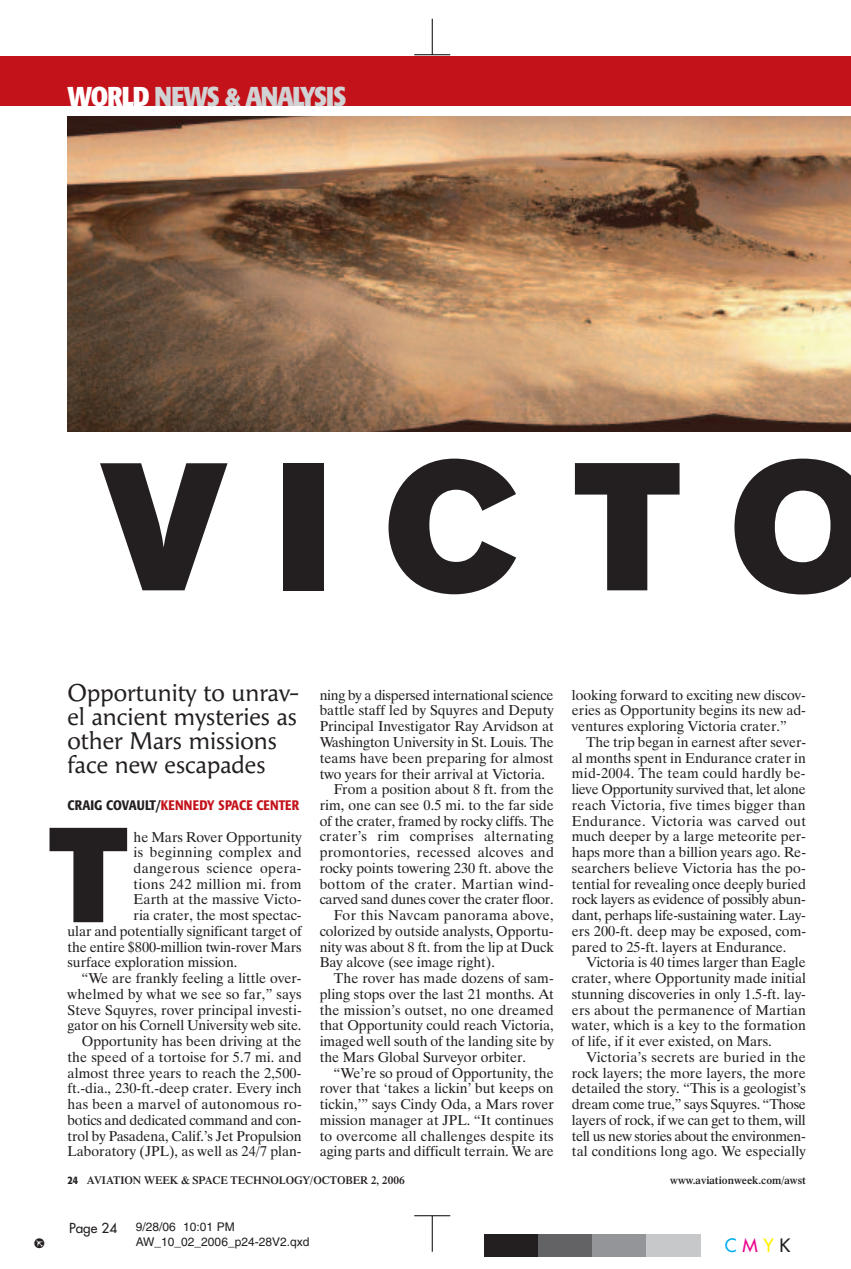
<style>
.page{position:relative;width:851px;height:1269px;background:#fff}
.page>*{position:absolute;margin:0;border:0;box-sizing:border-box;transform-origin:0 0}
.t1{font:180px "Akzidenz Grotesk BE Super";letter-spacing:.285em;color:#231f20}
.t2{font:133.5px "Akzidenz Grotesk BE Super";color:#231f20}
.t3{font:700 condensed 27px "Formata";letter-spacing:-.05em;color:#d1d2d4}
.t4{font:24px/24px "Angie Regular OSF";color:#231f20}
.t5{font:18px "Futura";color:#00aeef}
.t6{font:14.25px/15.8px "Dutch 801 BT";color:#231f20;text-align:justify}
.t7{font:14.25px "Dutch 801 BT";letter-spacing:.025em;color:#231f20}
.t8{font:14.25px "Dutch 801 BT";letter-spacing:-.02em;color:#231f20}
.t9{font:14.25px "Dutch 801 BT";letter-spacing:.02em;color:#231f20}
.t10{font:14.25px "Aviation Week Slug";color:#231f20}
.t11{font:500 condensed 13.65px "Formata";letter-spacing:.01em;color:#c4121a}
.t12{font:13.5px "Futura";color:#231f20}
.t13{font:12px/15px "Helvetica";color:#231f20}
.t14{font:600 11.25px "Dutch 801 BT";color:#231f20}
.s1{color:#fff}
.s2{color:#231f20}
.s3{font-family:"Formata";font-weight:500;font-stretch:condensed}
.s4{color:#ed028c}
.s5{color:#fff101}
</style>
<div class="page">
<hr style="left:432px;top:1216px;width:1px;height:36px;background:#000">
<hr style="left:414px;top:1215px;width:36px;height:1px;background:#000">
<div style="left:484px;top:1234px;width:54px;height:23px;background:#231f20"></div>
<div style="left:538px;top:1234px;width:54px;height:23px;background:#636366"></div>
<div style="left:592px;top:1234px;width:54px;height:23px;background:#939598"></div>
<div style="left:646px;top:1234px;width:54px;height:23px;background:#c7c8ca"></div>
<div style="left:0;top:56px;width:850px;height:50px;background:#c4121a"></div>
<hr style="left:432px;top:19px;width:1px;height:36px;background:#000">
<hr style="left:414px;top:54px;width:36px;height:1px;background:#000">
<img style="left:68px;top:116px;width:782px;height:316px">
<h3 class="t3" style="left:68px;top:86px;width:280px"><span class="s1">WORLD</span> NEWS &amp; ANALYSIS</h3>
<h1 class="t1" style="left:100px;top:456px;width:777px">VICTO</h1>
<h3 class="t4" style="left:68px;top:682px;width:232px">Opportunity to unrav&shy;el ancient mysteries as other Mars missions face new escapades</h3>
<p class="t11" style="left:68px;top:800px;width:233px"><span class="s2">CRAIG COVAULT/</span>KENNEDY SPACE CENTER</p>
<h2 class="t2" style="left:50px;top:822px;width:79px">T</h2>
<p class="t6" style="left:134px;top:830px;width:170px">he Mars Rover Opportunity</p>
<p class="t7" style="left:134px;top:847px;width:169px">is beginning complex and</p>
<p class="t7" style="left:134px;top:863px;width:170px">dangerous science opera-</p>
<p class="t7" style="left:134px;top:879px;width:169px">tions 242 million mi. from</p>
<p class="t6" style="left:134px;top:893px;width:169px">Earth at the massive Victo-</p>
<p class="t6" style="left:134px;top:909px;width:170px">ria crater, the most spectac-</p>
<p class="t6" style="left:67px;top:925px;width:236px">ular and potentially significant target of</p>
<p class="t6" style="left:67px;top:940px;width:235px">the entire $800-million twin-rover Mars</p>
<p class="t6" style="left:67px;top:956px;width:171px">surface exploration mission.</p>
<p class="t6" style="left:82px;top:972px;width:221px">“We are frankly feeling a little over-</p>
<p class="t9" style="left:67px;top:989px;width:235px">whelmed by what we see so far,” says</p>
<p class="t6" style="left:67px;top:1003px;width:236px">Steve Squyres, rover principal investi-</p>
<p class="t6" style="left:67px;top:1019px;width:235px">gator on his Cornell University web site.</p>
<p class="t6" style="left:82px;top:1035px;width:221px">Opportunity has been driving at the</p>
<p class="t6" style="left:67px;top:1051px;width:235px">the speed of a tortoise for 5.7 mi. and</p>
<p class="t6" style="left:67px;top:1066px;width:235px">almost three years to reach the 2,500-</p>
<p class="t6" style="left:67px;top:1082px;width:235px">ft.-dia., 230-ft.-deep crater. Every inch</p>
<p class="t6" style="left:67px;top:1098px;width:236px">has been a marvel of autonomous ro-</p>
<p class="t8" style="left:67px;top:1115px;width:235px">botics and dedicated command and con-</p>
<p class="t6" style="left:67px;top:1129px;width:235px">trol by Pasadena, Calif.’s Jet Propulsion</p>
<p class="t6" style="left:67px;top:1145px;width:236px">Laboratory (JPL), as well as 24/7 plan-</p>
<p class="t8" style="left:320px;top:690px;width:235px">ning by a dispersed international science</p>
<p class="t6" style="left:320px;top:704px;width:236px">battle staff led by Squyres and Deputy</p>
<p class="t6" style="left:320px;top:720px;width:235px">Principal Investigator Ray Arvidson at</p>
<p class="t6" style="left:320px;top:736px;width:236px">Washington University in St. Louis. The</p>
<p class="t6" style="left:320px;top:751px;width:235px">teams have been preparing for almost</p>
<p class="t6" style="left:320px;top:767px;width:227px">two years for their arrival at Victoria.</p>
<p class="t6" style="left:334px;top:783px;width:221px">From a position about 8 ft. from the</p>
<p class="t6" style="left:320px;top:799px;width:235px">rim, one can see 0.5 mi. to the far side</p>
<p class="t6" style="left:320px;top:814px;width:236px">of the crater, framed by rocky cliffs. The</p>
<p class="t7" style="left:320px;top:831px;width:236px">crater’s rim comprises alternating</p>
<p class="t7" style="left:320px;top:847px;width:235px">promontories, recessed alcoves and</p>
<p class="t6" style="left:320px;top:862px;width:236px">rocky points towering 230 ft. above the</p>
<p class="t7" style="left:320px;top:879px;width:236px">bottom of the crater. Martian wind-</p>
<p class="t8" style="left:320px;top:894px;width:235px">carved sand dunes cover the crater floor.</p>
<p class="t7" style="left:334px;top:910px;width:221px">For this Navcam panorama above,</p>
<p class="t6" style="left:320px;top:925px;width:235px">colorized by outside analysts, Opportu-</p>
<p class="t6" style="left:320px;top:940px;width:235px">nity was about 8 ft. from the lip at Duck</p>
<p class="t6" style="left:320px;top:956px;width:177px">Bay alcove (see image right).</p>
<p class="t6" style="left:334px;top:972px;width:221px">The rover has made dozens of sam-</p>
<p class="t6" style="left:320px;top:988px;width:235px">pling stops over the last 21 months. At</p>
<p class="t6" style="left:320px;top:1003px;width:235px">the mission’s outset, no one dreamed</p>
<p class="t6" style="left:320px;top:1019px;width:235px">that Opportunity could reach Victoria,</p>
<p class="t6" style="left:320px;top:1035px;width:236px">imaged well south of the landing site by</p>
<p class="t6" style="left:320px;top:1051px;width:208px">the Mars Global Surveyor orbiter.</p>
<p class="t6" style="left:334px;top:1066px;width:221px">“We’re so proud of Opportunity, the</p>
<p class="t6" style="left:320px;top:1082px;width:235px">rover that ‘takes a lickin’ but keeps on</p>
<p class="t6" style="left:320px;top:1098px;width:236px">tickin,’” says Cindy Oda, a Mars rover</p>
<p class="t6" style="left:320px;top:1114px;width:235px">mission manager at JPL. “It continues</p>
<p class="t6" style="left:320px;top:1129px;width:235px">to overcome all challenges despite its</p>
<p class="t6" style="left:320px;top:1145px;width:235px">aging parts and difficult terrain. We are</p>
<p class="t6" style="left:572px;top:688px;width:236px">looking forward to exciting new discov&shy;eries as Opportunity begins its new ad&shy;ventures exploring Victoria crater.”</p>
<p class="t6" style="left:572px;top:736px;width:236px;text-indent:14px">The trip began in earnest after sever&shy;al months spent in Endurance crater in mid-2004. The team could hardly be&shy;lieve Opportunity survived that, let alone reach Victoria, five times bigger than Endurance. Victoria was carved out much deeper by a large meteorite per&shy;haps more than a billion years ago. Re&shy;searchers believe Victoria has the po&shy;tential for revealing once deeply buried rock layers as evidence of possibly abun&shy;dant, perhaps life-sustaining water. Lay&shy;ers 200-ft. deep may be exposed, com&shy;pared to 25-ft. layers at Endurance.</p>
<p class="t6" style="left:572px;top:956px;width:236px;text-indent:14px">Victoria is 40 times larger than Eagle crater, where Opportunity made initial stunning discoveries in only 1.5-ft. lay&shy;ers about the permanence of Martian water, which is a key to the formation of life, if it ever existed, on Mars.</p>
<p class="t6" style="left:572px;top:1051px;width:236px;text-indent:14px">Victoria’s secrets are buried in the rock layers; the more layers, the more detailed the story. “This is a geologist’s dream come true,” says Squyres. “Those layers of rock, if we can get to them, will tell us new stories about the environmen&shy;tal conditions long ago. We especially</p>
<p class="t14" style="left:68px;top:1176px;width:339px"><span class="s3">24</span> AVIATION WEEK &amp; SPACE TECHNOLOGY/OCTOBER 2, 2006</p>
<p class="t14" style="left:670px;top:1176px;width:137px">www.aviationweek.com/awst</p>
<p class="t12" style="left:69px;top:1221px;width:50px">Page 24</p>
<p class="t13" style="left:136px;top:1220px;width:175px">9/28/06 10:01 PM<br>AW_10_02_2006_p24-28V2.qxd</p>
<p class="t10" style="left:34px;top:1235px;width:11px">c</p>
<p class="t5" style="left:724px;top:1236px;width:67px">C<span class="s4">M</span><span class="s5">Y</span><span class="s2">K</span></p>
</div>
